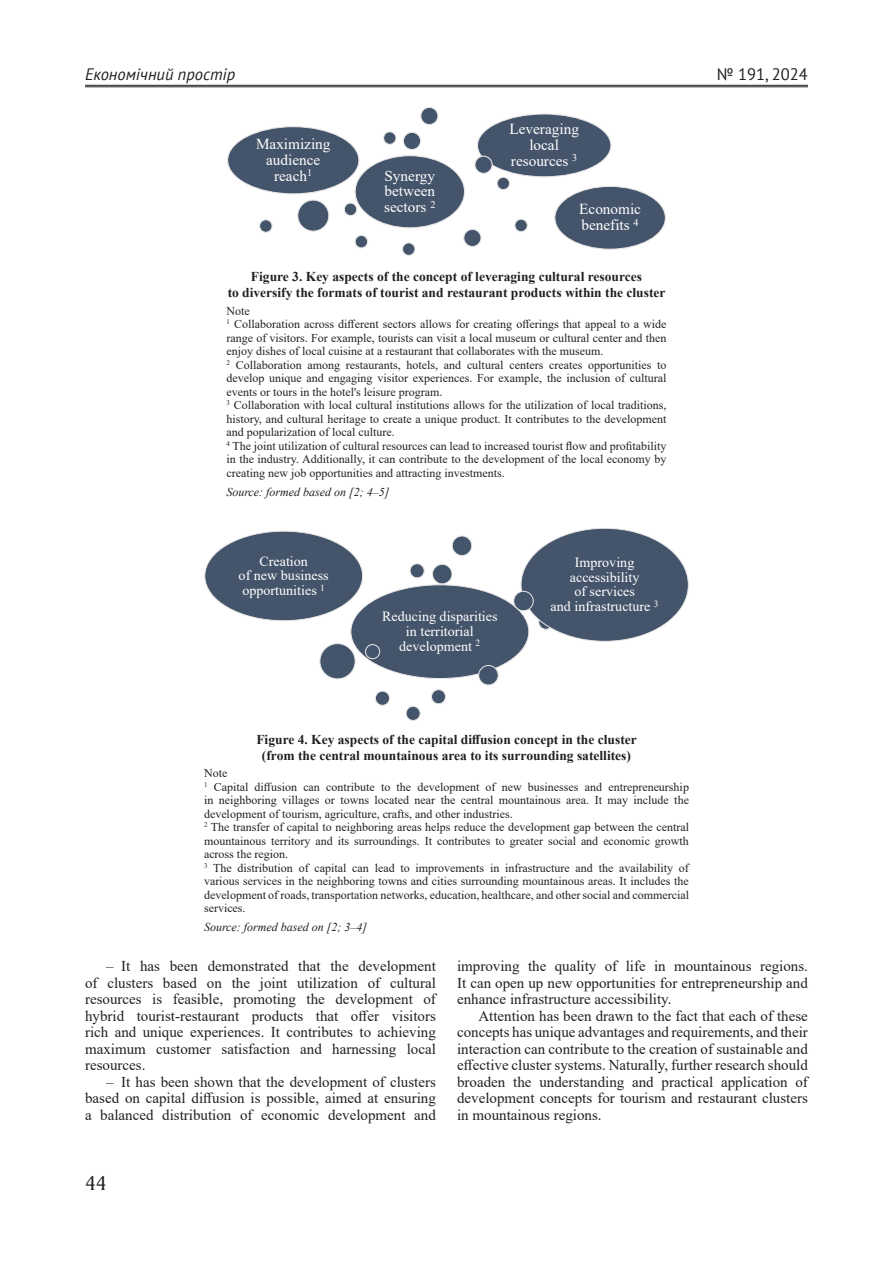
<style>
.page{position:relative;width:893px;height:1263px;background:#fff}
.page>*{position:absolute;margin:0;border:0;box-sizing:border-box;transform-origin:0 0}
.t1{font:19.5px "Adonis C";color:#231f20}
.t2{font:italic 16.5px "PT Sans";color:#231f20}
.t3{font:16.5px "PT Sans";color:#231f20}
.t4{font:15.3px/15.8px "Times New Roman";color:#fff;text-align:center}
.Текст_основной_G{font:15px/16.5px "Times New Roman";color:#231f20;text-align:justify}
.t5{font:14.1px/14.5px "Times New Roman";color:#fff;text-align:center}
.Рисунок{font:700 13.5px/15.8px "Times New Roman";color:#231f20;text-align:center}
.Примечание{font:12px/13.5px "Times New Roman";color:#231f20;text-align:justify}
.Джерело{font:italic 12px "Times New Roman";color:#231f20}
</style>
<div class="page">
<hr style="left:85px;top:85px;width:723px;height:1px;background:#231f20">
<hr style="left:85px;top:86px;width:723px;height:1px;background:#231f20">
<div style="left:355px;top:156px;width:109px;height:72px;background:#44546a;border-radius:50%"></div>
<div style="left:421px;top:107px;width:17px;height:18px;background:#44546a;border-radius:50%"></div>
<div style="left:420px;top:107px;width:18px;height:18px;border:1px solid #e7e6e6;border-radius:50%"></div>
<div style="left:355px;top:235px;width:13px;height:13px;background:#44546a;border-radius:50%"></div>
<div style="left:355px;top:235px;width:13px;height:13px;border:1px solid #e7e6e6;border-radius:50%"></div>
<div style="left:497px;top:177px;width:13px;height:13px;background:#44546a;border-radius:50%"></div>
<div style="left:497px;top:177px;width:13px;height:13px;border:1px solid #e7e6e6;border-radius:50%"></div>
<div style="left:464px;top:229px;width:17px;height:17px;background:#44546a;border-radius:50%"></div>
<div style="left:463px;top:229px;width:19px;height:18px;border:1px solid #e7e6e6;border-radius:50%"></div>
<div style="left:384px;top:132px;width:12px;height:12px;background:#44546a;border-radius:50%"></div>
<div style="left:383px;top:131px;width:14px;height:14px;border:1px solid #e7e6e6;border-radius:50%"></div>
<div style="left:344px;top:203px;width:13px;height:13px;background:#44546a;border-radius:50%"></div>
<div style="left:344px;top:203px;width:13px;height:13px;border:1px solid #e7e6e6;border-radius:50%"></div>
<div style="left:228px;top:127px;width:131px;height:67px;background:#44546a;border-radius:50%"></div>
<div style="left:403px;top:132px;width:18px;height:18px;background:#44546a;border-radius:50%"></div>
<div style="left:403px;top:132px;width:18px;height:18px;border:1px solid #e7e6e6;border-radius:50%"></div>
<div style="left:298px;top:200px;width:31px;height:31px;background:#44546a;border-radius:50%"></div>
<div style="left:297px;top:200px;width:32px;height:32px;border:1px solid #e7e6e6;border-radius:50%"></div>
<div style="left:477px;top:114px;width:134px;height:63px;background:#44546a;border-radius:50%"></div>
<div style="left:477px;top:113px;width:134px;height:64px;border:1px solid #e7e6e6;border-radius:50%"></div>
<div style="left:475px;top:156px;width:17px;height:17px;background:#44546a;border-radius:50%"></div>
<div style="left:474px;top:156px;width:19px;height:18px;border:1px solid #e7e6e6;border-radius:50%"></div>
<div style="left:260px;top:220px;width:12px;height:12px;background:#44546a;border-radius:50%"></div>
<div style="left:259px;top:219px;width:14px;height:14px;border:1px solid #e7e6e6;border-radius:50%"></div>
<div style="left:402px;top:243px;width:13px;height:12px;background:#44546a;border-radius:50%"></div>
<div style="left:402px;top:242px;width:13px;height:14px;border:1px solid #e7e6e6;border-radius:50%"></div>
<div style="left:555px;top:186px;width:110px;height:63px;background:#44546a;border-radius:50%"></div>
<div style="left:554px;top:186px;width:112px;height:64px;border:1px solid #e7e6e6;border-radius:50%"></div>
<div style="left:515px;top:219px;width:12px;height:13px;background:#44546a;border-radius:50%"></div>
<div style="left:514px;top:219px;width:14px;height:13px;border:1px solid #e7e6e6;border-radius:50%"></div>
<div style="left:351px;top:585px;width:178px;height:93px;background:#44546a;border-radius:50%"></div>
<div style="left:452px;top:536px;width:20px;height:19px;background:#44546a;border-radius:50%"></div>
<div style="left:452px;top:535px;width:20px;height:21px;border:1px solid #e7e6e6;border-radius:50%"></div>
<div style="left:406px;top:706px;width:14px;height:14px;background:#44546a;border-radius:50%"></div>
<div style="left:406px;top:706px;width:15px;height:15px;border:1px solid #e7e6e6;border-radius:50%"></div>
<svg style="left:539px;top:615px;width:14px;height:14px"></svg>
<div style="left:538px;top:615px;width:15px;height:15px;border:1px solid #e7e6e6;border-radius:50%"></div>
<div style="left:479px;top:665px;width:19px;height:20px;background:#44546a;border-radius:50%"></div>
<div style="left:478px;top:665px;width:21px;height:20px;border:1px solid #e7e6e6;border-radius:50%"></div>
<div style="left:410px;top:564px;width:14px;height:14px;background:#44546a;border-radius:50%"></div>
<div style="left:410px;top:563px;width:15px;height:15px;border:1px solid #e7e6e6;border-radius:50%"></div>
<div style="left:365px;top:644px;width:15px;height:15px;border:1px solid #e7e6e6;border-radius:50%"></div>
<div style="left:205px;top:531px;width:158px;height:90px;background:#44546a;border-radius:50%"></div>
<div style="left:432px;top:564px;width:20px;height:20px;background:#44546a;border-radius:50%"></div>
<div style="left:432px;top:564px;width:20px;height:20px;border:1px solid #e7e6e6;border-radius:50%"></div>
<div style="left:320px;top:644px;width:35px;height:35px;background:#44546a;border-radius:50%"></div>
<div style="left:319px;top:643px;width:37px;height:36px;border:1px solid #e7e6e6;border-radius:50%"></div>
<div style="left:521px;top:529px;width:167px;height:112px;background:#44546a;border-radius:50%"></div>
<div style="left:514px;top:591px;width:19px;height:20px;background:#44546a;border-radius:50%"></div>
<div style="left:513px;top:591px;width:21px;height:20px;border:1px solid #e7e6e6;border-radius:50%"></div>
<div style="left:375px;top:691px;width:14px;height:14px;background:#44546a;border-radius:50%"></div>
<div style="left:375px;top:691px;width:15px;height:15px;border:1px solid #e7e6e6;border-radius:50%"></div>
<div style="left:431px;top:690px;width:15px;height:14px;background:#44546a;border-radius:50%"></div>
<div style="left:431px;top:689px;width:15px;height:15px;border:1px solid #e7e6e6;border-radius:50%"></div>
<h2 class="t2" style="left:85px;top:64px;width:152px">Економічний простір</h2>
<h2 class="t3" style="left:717px;top:64px;width:93px">№ 191, 2024</h2>
<p class="t4" style="left:256px;top:136px;width:76px">Maximizing audience reach<sup>1</sup></p>
<p class="t4" style="left:384px;top:167px;width:53px;text-align:justify">Synergy between sectors <sup>2</sup></p>
<p class="t4" style="left:509px;top:121px;width:71px">Leveraging local resources <sup>3</sup></p>
<p class="t4" style="left:579px;top:201px;width:63px;text-align:left">Economic benefits <sup>4</sup></p>
<p class="Рисунок" style="left:228px;top:268px;width:439px">Figure 3. Key aspects of the concept of leveraging cultural resources<br>to diversify the formats of tourist and restaurant products within the cluster</p>
<p class="Примечание" style="left:226px;top:304px;width:25px">Note</p>
<p class="Примечание" style="left:226px;top:317px;width:442px"><sup>1</sup> Collaboration across different sectors allows for creating offerings that appeal to a wide range of visitors. For example, tourists can visit a local museum or cultural center and then enjoy dishes of local cuisine at a restaurant that collaborates with the museum.</p>
<p class="Примечание" style="left:226px;top:358px;width:442px"><sup>2</sup> Collaboration among restaurants, hotels, and cultural centers creates opportunities to develop unique and engaging visitor experiences. For example, the inclusion of cultural events or tours in the hotel's leisure program.</p>
<p class="Примечание" style="left:226px;top:398px;width:442px"><sup>3</sup> Collaboration with local cultural institutions allows for the utilization of local traditions, history, and cultural heritage to create a unique product. It contributes to the development and popularization of local culture.</p>
<p class="Примечание" style="left:226px;top:439px;width:442px"><sup>4</sup> The joint utilization of cultural resources can lead to increased tourist flow and profitability in the industry. Additionally, it can contribute to the development of the local economy by creating new job opportunities and attracting investments.</p>
<p class="Джерело" style="left:226px;top:484px;width:165px">Source: formed based on [2; 4–5]</p>
<p class="t5" style="left:239px;top:553px;width:92px">Сreation<br>of new business opportunities <sup>1</sup></p>
<p class="t5" style="left:551px;top:555px;width:109px">Improving accessibility<br>of services<br>and infrastructure <sup>3</sup></p>
<p class="t5" style="left:382px;top:609px;width:117px">Reducing disparities in territorial development <sup>2</sup></p>
<p class="Рисунок" style="left:256px;top:731px;width:382px">Figure 4. Key aspects of the capital diffusion concept in the cluster (from the central mountainous area to its surrounding satellites)</p>
<p class="Примечание" style="left:204px;top:766px;width:25px">Note</p>
<p class="Примечание" style="left:204px;top:780px;width:486px"><sup>1</sup> Capital diffusion can contribute to the development of new businesses and entrepreneurship in neighboring villages or towns located near the central mountainous area. It may include the development of tourism, agriculture, crafts, and other industries.</p>
<p class="Примечание" style="left:204px;top:820px;width:486px"><sup>2</sup> The transfer of capital to neighboring areas helps reduce the development gap between the central mountainous territory and its surroundings. It contributes to greater social and economic growth across the region.</p>
<p class="Примечание" style="left:204px;top:861px;width:486px"><sup>3</sup> The distribution of capital can lead to improvements in infrastructure and the availability of various services in the neighboring towns and cities surrounding mountainous areas. It includes the development of roads, transportation networks, education, healthcare, and other social and commercial services.</p>
<p class="Джерело" style="left:204px;top:919px;width:165px">Source: formed based on [2; 3–4]</p>
<p class="Текст_основной_G" style="left:85px;top:958px;width:352px;text-indent:21px">– It has been demonstrated that the development of clusters based on the joint utilization of cultural resources is feasible, promoting the development of hybrid tourist-restaurant products that offer visitors rich and unique experiences. It contributes to achieving maximum customer satisfaction and harnessing local resources.</p>
<p class="Текст_основной_G" style="left:85px;top:1073px;width:352px;text-indent:21px">– It has been shown that the development of clusters based on capital diffusion is possible, aimed at ensuring a balanced distribution of economic development and</p>
<p class="Текст_основной_G" style="left:457px;top:958px;width:352px">improving the quality of life in mountainous regions.<br>It can open up new opportunities for entrepreneurship and enhance infrastructure accessibility.</p>
<p class="Текст_основной_G" style="left:457px;top:1007px;width:352px;text-indent:21px">Attention has been drawn to the fact that each of these concepts has unique advantages and requirements, and their interaction can contribute to the creation of sustainable and effective cluster systems. Naturally, further research should broaden the understanding and practical application of development concepts for tourism and restaurant clusters in mountainous regions.</p>
<h1 class="t1" style="left:85px;top:1172px;width:23px">44</h1>
</div>
